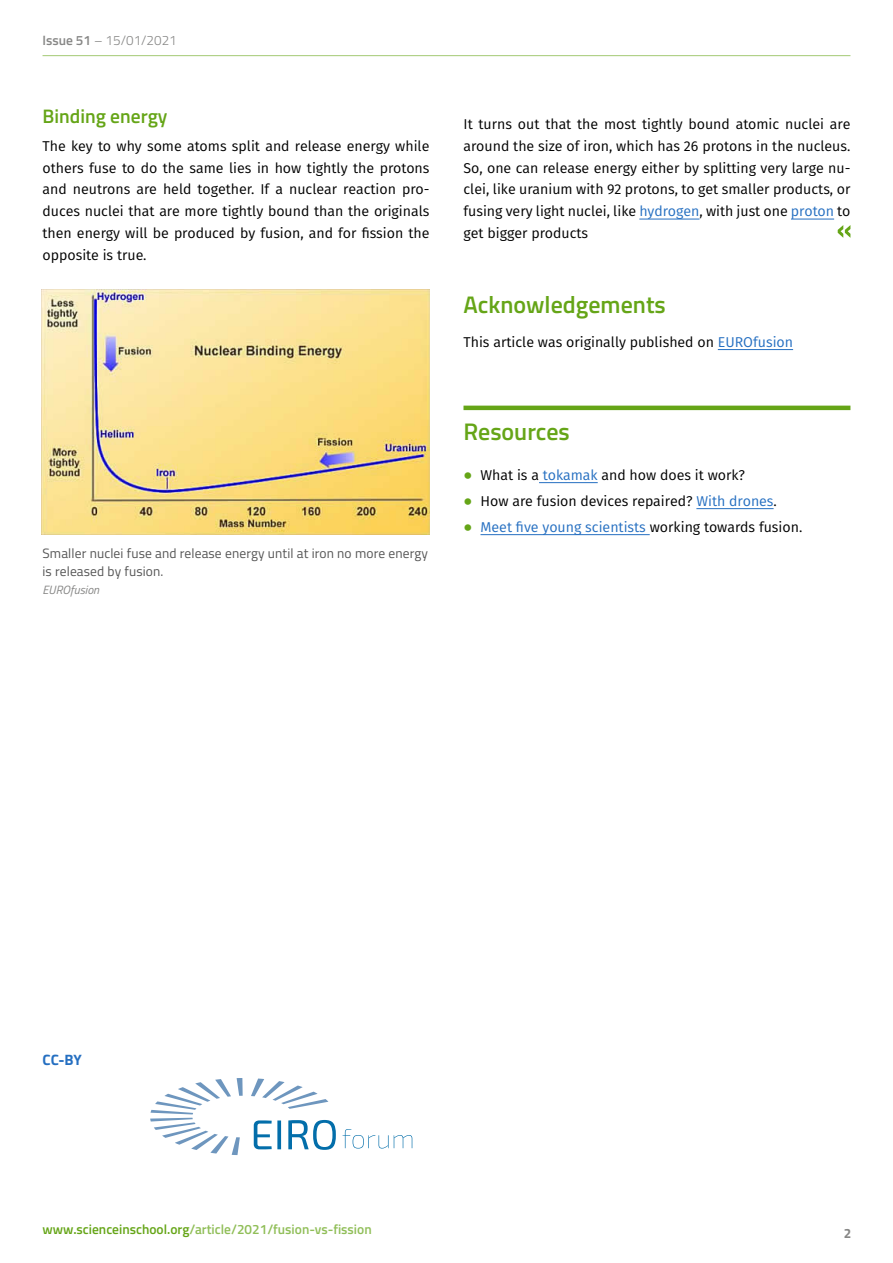
<style>
.page{position:relative;width:893px;height:1263px;background:#fff}
.page>*{position:absolute;margin:0;border:0;box-sizing:border-box;transform-origin:0 0}
.Heading_2{font:600 24px "Titillium Web";color:#65a517}
.Heading_Resources{font:600 24px "Titillium Web";color:#65a517}
.Heading_3{font:600 19.5px "Titillium Web";color:#65a517}
.t1{font:700 15px "Titillium Web";color:#256fc1}
.copy_FIRA{font:14.25px/21.8px "Fira Sans";color:#000;text-align:justify}
.t2{font:14.25px "Fira Sans";color:#256fc1}
.t3{font:13.5px/18px "Titillium Web";letter-spacing:.01em;color:#565656}
.t4{font:600 13.5px "Titillium Web";color:#90be58}
.t5{font:300 13.5px "Titillium Web";color:#878786}
.t6{font:700 13.5px "Titillium Web";color:#878786}
.Credit{font:italic 12px "Titillium Web";color:#878786}
.s1{font-weight:600}
.s2{color:#256fc1}
.s3{color:#65a517}
.s4{color:#000}
</style>
<div class="page">
<hr style="left:43px;top:55px;width:807px;height:1px;background:#a3c974">
<hr style="left:639px;top:219px;width:60px;height:1px;background:#256fc1">
<hr style="left:791px;top:219px;width:43px;height:1px;background:#256fc1">
<hr style="left:718px;top:349px;width:75px;height:1px;background:#256fc1">
<hr style="left:463px;top:406px;width:387px;height:4px;background:#65a517">
<hr style="left:539px;top:482px;width:59px;height:1px;background:#256fc1">
<hr style="left:696px;top:508px;width:78px;height:1px;background:#256fc1">
<hr style="left:480px;top:534px;width:170px;height:1px;background:#256fc1">
<svg style="left:838px;top:225px;width:12px;height:13px"></svg>
<img style="left:42px;top:289px;width:387px;height:245px">
<svg style="left:251px;top:1078px;width:77px;height:31px"></svg>
<svg style="left:150px;top:1078px;width:93px;height:77px"></svg>
<svg style="left:343px;top:1129px;width:69px;height:19px"></svg>
<svg style="left:254px;top:1120px;width:82px;height:30px"></svg>
<p class="t5" style="left:43px;top:31px;width:136px"><span class="s1">Issue 51</span> – 15/01/2021</p>
<p class="Heading_3" style="left:43px;top:102px;width:126px">Binding energy</p>
<p class="copy_FIRA" style="left:43px;top:135px;width:388px">The key to why some atoms split and release energy while others fuse to do the same lies in how tightly the protons and neutrons are held together. If a nuclear reaction pro&shy;duces nuclei that are more tightly bound than the originals then energy will be produced by fusion, and for fission the opposite is true.</p>
<p class="t3" style="left:43px;top:543px;width:387px">Smaller nuclei fuse and release energy until at iron no more energy is released by fusion.</p>
<p class="Credit" style="left:43px;top:581px;width:58px">EUROfusion</p>
<p class="copy_FIRA" style="left:463px;top:113px;width:388px">It turns out that the most tightly bound atomic nuclei are around the size of iron, which has 26 protons in the nucleus.<br>So, one can release energy either by splitting very large nu&shy;clei, like uranium with 92 protons, to get smaller products, or fusing very light nuclei, like <span class="s2">hydrogen</span>, with just one <span class="s2">proton</span> to get bigger products</p>
<p class="Heading_2" style="left:463px;top:286px;width:204px">Acknowledgements</p>
<p class="copy_FIRA" style="left:463px;top:330px;width:331px">This article was originally published on <span class="s2">EUROfusion</span></p>
<p class="Heading_Resources" style="left:463px;top:413px;width:108px">Resources</p>
<p class="copy_FIRA" style="left:463px;top:463px;width:283px"><span class="s3">⦁</span> What is a <span class="s2">tokamak</span> and how does it work?</p>
<p class="copy_FIRA" style="left:463px;top:489px;width:315px"><span class="s3">⦁</span> How are fusion devices repaired? <span class="s2">With drones</span>.</p>
<p class="t2" style="left:463px;top:516px;width:340px"><span class="s3">⦁</span> Meet five young scientists <span class="s4">working towards fusion.</span></p>
<p class="t1" style="left:43px;top:1048px;width:41px">CC-BY</p>
<p class="t4" style="left:43px;top:1219px;width:331px"><span class="s3">www.scienceinschool.org</span>/article/2021/fusion-vs-fission</p>
<p class="t6" style="left:844px;top:1223px;width:9px">2</p>
</div>
